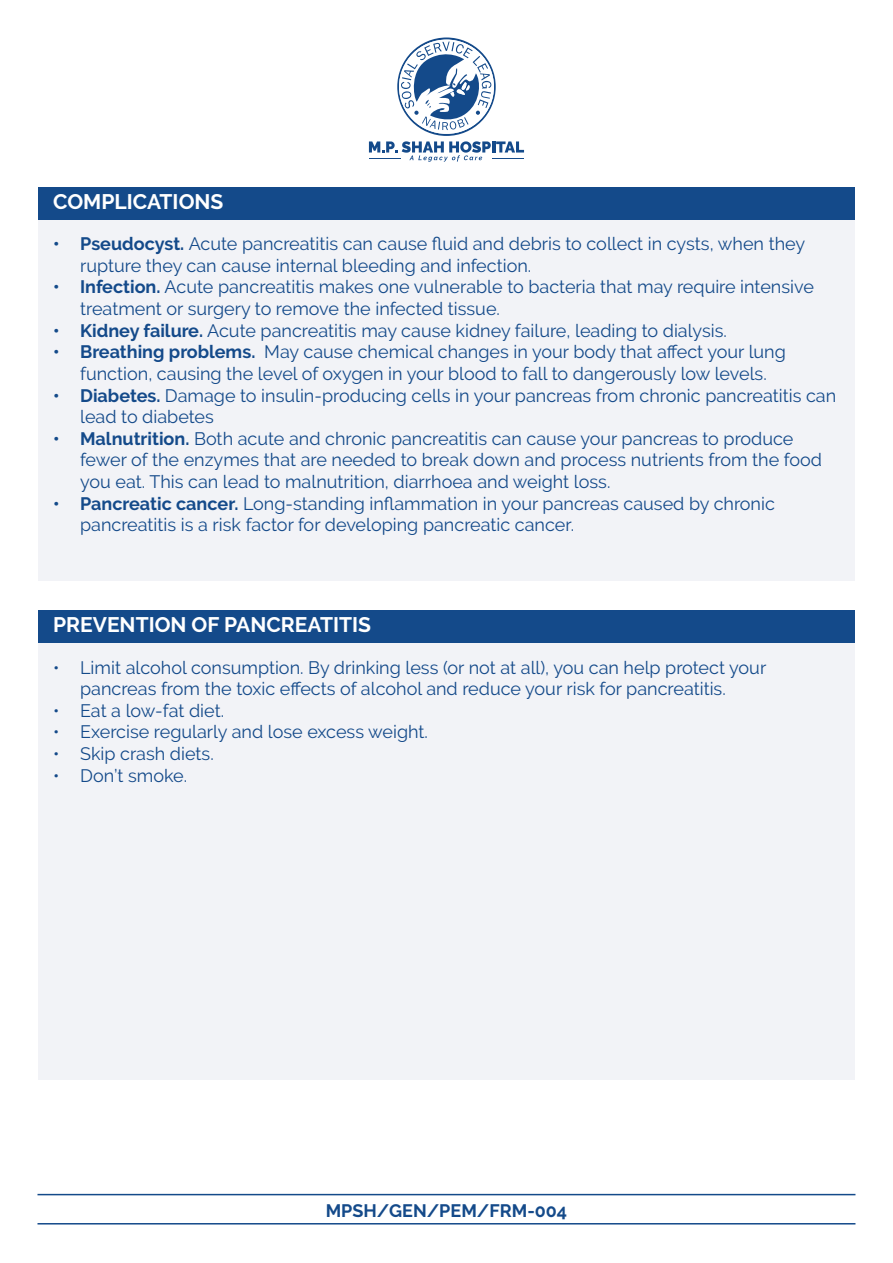
<style>
.page{position:relative;width:893px;height:1263px;background:#fff}
.page>*{position:absolute;margin:0;border:0;box-sizing:border-box;transform-origin:0 0}
.t1{font:700 21px "Raleway";color:#fff}
.t2{font:18px/21.6px "Raleway";color:#144a8a}
.t3{font:700 18px "Raleway";color:#144a8a}
.s1{font-weight:700}
</style>
<div class="page">
<hr style="left:38px;top:1194px;width:817px;height:1px;background:#144a8a">
<hr style="left:38px;top:1223px;width:817px;height:1px;background:#144a8a">
<svg style="left:369px;top:38px;width:155px;height:124px"></svg>
<div style="left:38px;top:206px;width:817px;height:375px;background:#f2f3f7"></div>
<div style="left:38px;top:629px;width:817px;height:451px;background:#f2f3f7"></div>
<div style="left:38px;top:187px;width:817px;height:33px;background:#144a8a"></div>
<div style="left:38px;top:610px;width:817px;height:33px;background:#144a8a"></div>
<p class="t1" style="left:53px;top:189px;width:172px">COMPLICATIONS</p>
<p class="t2" style="left:80px;top:233px;width:727px;text-indent:-27px"><span class="s1">• Pseudocyst.</span> Acute pancreatitis can cause fluid and debris to collect in cysts, when they rupture they can cause internal bleeding and infection.</p>
<p class="t2" style="left:80px;top:276px;width:735px;text-indent:-27px"><span class="s1">• Infection.</span> Acute pancreatitis makes one vulnerable to bacteria that may require intensive treatment or surgery to remove the infected tissue.</p>
<p class="t2" style="left:53px;top:319px;width:675px"><span class="s1">• Kidney failure.</span> Acute pancreatitis may cause kidney failure, leading to dialysis.</p>
<p class="t2" style="left:53px;top:341px;width:734px;text-align:center"><span class="s1">• Breathing problems.</span> May cause chemical changes in your body that affect your lung function, causing the level of oxygen in your blood to fall to dangerously low levels.</p>
<p class="t2" style="left:80px;top:384px;width:758px;text-indent:-27px"><span class="s1">• Diabetes.</span> Damage to insulin-producing cells in your pancreas from chronic pancreatitis can lead to diabetes</p>
<p class="t2" style="left:80px;top:427px;width:743px;text-indent:-27px"><span class="s1">• Malnutrition.</span> Both acute and chronic pancreatitis can cause your pancreas to produce fewer of the enzymes that are needed to break down and process nutrients from the food you eat. This can lead to malnutrition, diarrhoea and weight loss.</p>
<p class="t2" style="left:80px;top:492px;width:696px;text-indent:-27px"><span class="s1">• Pancreatic cancer.</span> Long-standing inflammation in your pancreas caused by chronic pancreatitis is a risk factor for developing pancreatic cancer.</p>
<p class="t1" style="left:53px;top:613px;width:319px">PREVENTION OF PANCREATITIS</p>
<p class="t2" style="left:80px;top:656px;width:688px;text-indent:-27px">• Limit alcohol consumption. By drinking less (or not at all), you can help protect your pancreas from the toxic effects of alcohol and reduce your risk for pancreatitis.</p>
<p class="t2" style="left:53px;top:699px;width:172px">• Eat a low-fat diet.</p>
<p class="t2" style="left:53px;top:721px;width:376px">• Exercise regularly and lose excess weight.</p>
<p class="t2" style="left:53px;top:743px;width:162px">• Skip crash diets.</p>
<p class="t2" style="left:53px;top:764px;width:135px">• Don’t smoke.</p>
<p class="t3" style="left:326px;top:1200px;width:243px">MPSH/GEN/PEM/FRM-004</p>
</div>
